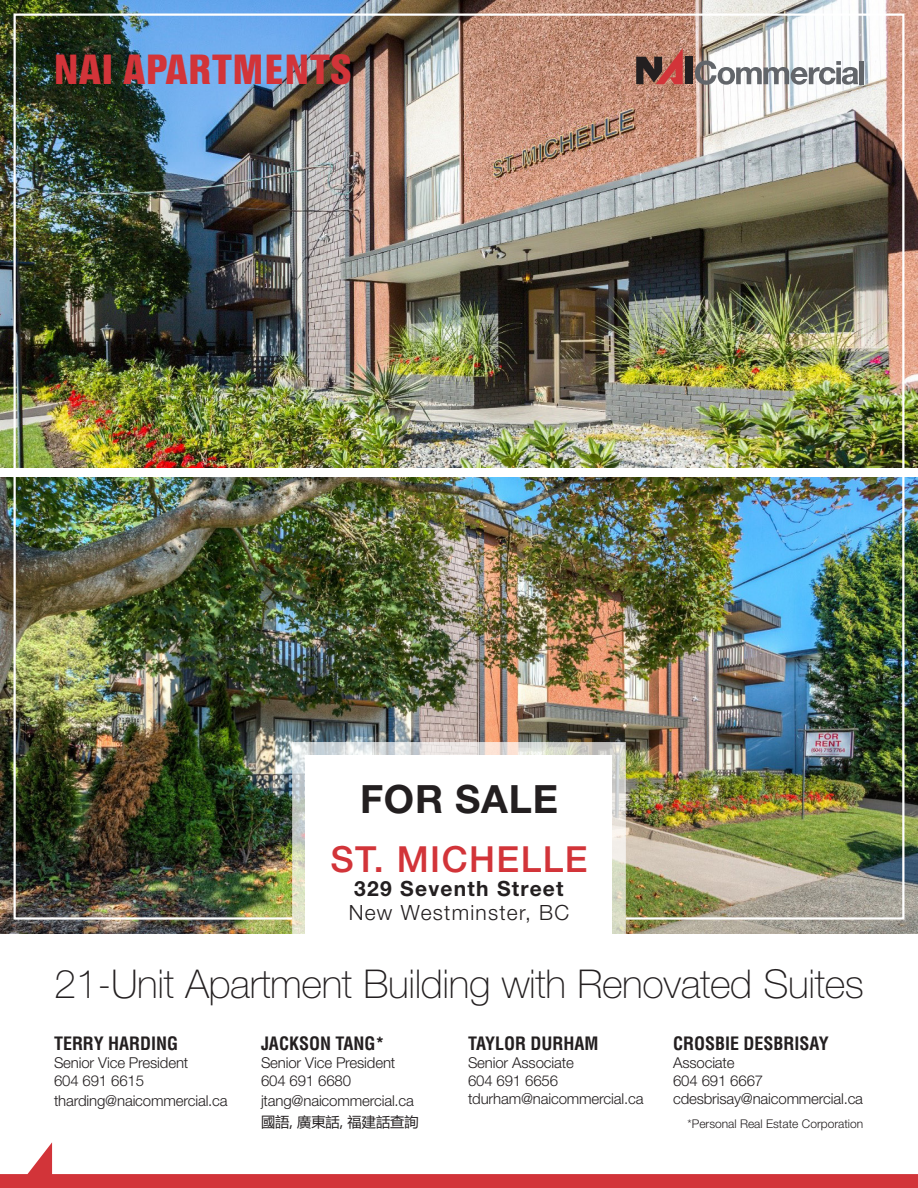
<style>
.page{position:relative;width:918px;height:1188px;background:#fff}
.page>*{position:absolute;margin:0;border:0;box-sizing:border-box;transform-origin:0 0}
.Helvetica_33pt_Thin{font:700 41.7px "Helvetica Con BQ";letter-spacing:.02em;color:#d23439}
.Helvetica_12pt_Medium{font:100 39.75px "Helvetica Neue LT Std";letter-spacing:-.01em;color:#231f20}
.For_Sale_Lease_Heading{font:700 39px "Helvetica Neue LT Std";letter-spacing:.02em;color:#231f20}
.For_Sale_Lease_Heading-2{font:500 36px "Helvetica Neue LT Std";letter-spacing:.04em;color:#d23439}
.For_Sale_Lease_Heading-3{font:300 21px/24px "Helvetica Neue LT Std";letter-spacing:.06em;color:#231f20}
.Centennial_12pt_Blue{font:700 condensed 18px "Helvetica";color:#231f20}
.Centennial_12pt_Blue-2{font:300 15px/18px "Helvetica Neue LT Std";letter-spacing:-.01em;color:#231f20}
.t1{font:14.25px "Microsoft Ya Hei";color:#231f20}
.Centennial_12pt_Blue-3{font:300 12px "Helvetica Neue LT Std";color:#231f20}
.s1{font-weight:700}
</style>
<div class="page">
<img style="left:0;top:0;width:918px;height:468px">
<img style="left:0;top:477px;width:918px;height:456px">
<svg style="left:0;top:1142px;width:918px;height:46px"></svg>
<img style="left:12px;top:12px;width:894px;height:909px">
<p class="Helvetica_33pt_Thin" style="left:54px;top:47px;width:299px">NAI APARTMENTS</p>
<p class="For_Sale_Lease_Heading" style="left:360px;top:775px;width:200px">FOR SALE</p>
<p class="For_Sale_Lease_Heading-2" style="left:330px;top:837px;width:259px">ST. MICHELLE</p>
<p class="For_Sale_Lease_Heading-3" style="left:349px;top:876px;width:222px"><span class="s1">329 Seventh Street<br></span>New Westminster, BC</p>
<p class="Helvetica_12pt_Medium" style="left:54px;top:961px;width:812px">21-Unit Apartment Building with Renovated Suites</p>
<p class="Centennial_12pt_Blue" style="left:54px;top:1033px;width:126px">TERRY HARDING</p>
<p class="Centennial_12pt_Blue-2" style="left:54px;top:1054px;width:136px">Senior Vice President<br>604 691 6615</p>
<p class="Centennial_12pt_Blue-2" style="left:54px;top:1092px;width:175px">tharding@naicommercial.ca</p>
<p class="Centennial_12pt_Blue" style="left:261px;top:1033px;width:125px">JACKSON TANG*</p>
<p class="Centennial_12pt_Blue-2" style="left:261px;top:1054px;width:136px">Senior Vice President<br>604 691 6680</p>
<p class="Centennial_12pt_Blue-2" style="left:261px;top:1092px;width:155px">jtang@naicommercial.ca</p>
<p class="t1" style="left:261px;top:1112px;width:159px">國語, 廣東話, 福建話查詢</p>
<p class="Centennial_12pt_Blue" style="left:468px;top:1033px;width:132px">TAYLOR DURHAM</p>
<p class="Centennial_12pt_Blue-2" style="left:468px;top:1054px;width:177px">Senior Associate<br>604 691 6656 tdurham@naicommercial.ca</p>
<p class="Centennial_12pt_Blue" style="left:673px;top:1033px;width:157px">CROSBIE DESBRISAY</p>
<p class="Centennial_12pt_Blue-2" style="left:673px;top:1054px;width:191px">Associate<br>604 691 6667 cdesbrisay@naicommercial.ca</p>
<p class="Centennial_12pt_Blue-3" style="left:688px;top:1116px;width:177px">*Personal Real Estate Corporation</p>
</div>
